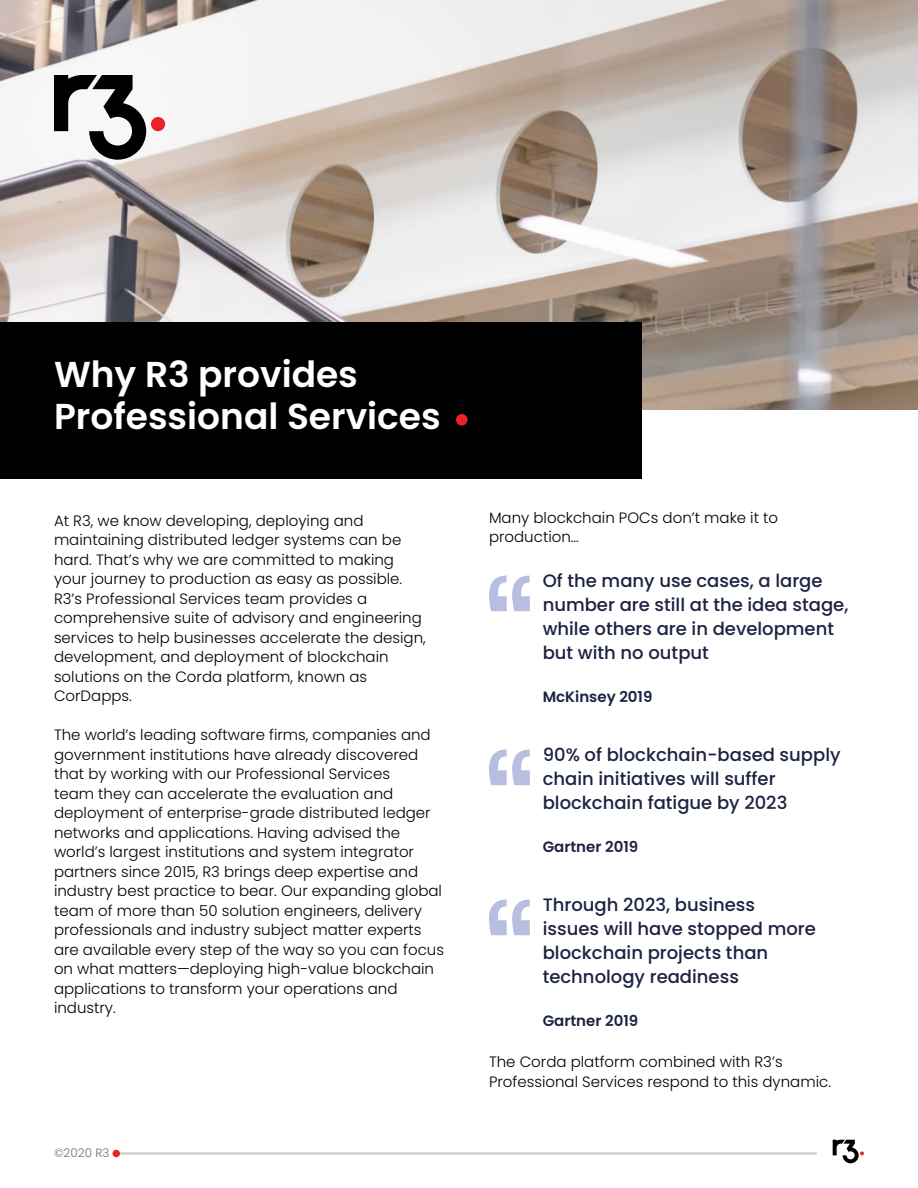
<style>
.page{position:relative;width:918px;height:1188px;background:#fff}
.page>*{position:absolute;margin:0;border:0;box-sizing:border-box;transform-origin:0 0}
.t1{font:600 36px/42px "Poppins";color:#fff}
.t2{font:500 18px/24px "Poppins";color:#1c2242}
.t3{font:300 15px/19.5px "Poppins";color:#000}
.t4{font:600 15px "Poppins";color:#1c2242}
.t5{font:300 12px "Poppins";color:#6d7077}
</style>
<div class="page">
<img style="left:0;top:0;width:918px;height:410px">
<svg style="left:489px;top:576px;width:41px;height:35px"></svg>
<svg style="left:489px;top:750px;width:41px;height:35px"></svg>
<svg style="left:489px;top:900px;width:41px;height:35px"></svg>
<div style="left:0;top:323px;width:642px;height:156px;background:#000"></div>
<div style="left:456px;top:414px;width:12px;height:12px;background:#eb2227;border-radius:50%"></div>
<div style="left:151px;top:117px;width:14px;height:14px;background:#eb2227;border-radius:50%"></div>
<svg style="left:54px;top:75px;width:92px;height:85px"></svg>
<hr style="left:116px;top:1152px;width:701px;height:3px;background:#ccccc9">
<svg style="left:833px;top:1140px;width:31px;height:23px"></svg>
<div style="left:113px;top:1150px;width:7px;height:7px;background:#eb2227;border-radius:50%"></div>
<h1 class="t1" style="left:54px;top:354px;width:388px">Why R3 provides<br>Professional Services</h1>
<p class="t3" style="left:54px;top:511px;width:373px">At R3, we know developing, deploying and maintaining distributed ledger systems can be hard. That’s why we are committed to making your journey to production as easy as possible.<br>R3’s Professional Services team provides a comprehensive suite of advisory and engineering services to help businesses accelerate the design, development, and deployment of blockchain solutions on the Corda platform, known as CorDapps.</p>
<p class="t3" style="left:54px;top:725px;width:392px">The world’s leading software firms, companies and government institutions have already discovered that by working with our Professional Services<br>team they can accelerate the evaluation and deployment of enterprise-grade distributed ledger networks and applications. Having advised the world’s largest institutions and system integrator partners since 2015, R3 brings deep expertise and industry best practice to bear. Our expanding global team of more than 50 solution engineers, delivery professionals and industry subject matter experts are available every step of the way so you can focus on what matters—deploying high-value blockchain applications to transform your operations and industry.</p>
<p class="t5" style="left:54px;top:1146px;width:57px">©2020 R3</p>
<p class="t3" style="left:489px;top:508px;width:291px">Many blockchain POCs don’t make it to production…</p>
<p class="t2" style="left:543px;top:569px;width:307px">Of the many use cases, a large number are still at the idea stage, while others are in development but with no output</p>
<p class="t4" style="left:543px;top:688px;width:111px">McKinsey 2019</p>
<p class="t2" style="left:543px;top:743px;width:299px">90% of blockchain-based supply chain initiatives will suffer blockchain fatigue by 2023</p>
<p class="t4" style="left:543px;top:838px;width:97px">Gartner 2019</p>
<p class="t2" style="left:543px;top:893px;width:275px">Through 2023, business issues will have stopped more blockchain projects than technology readiness</p>
<p class="t4" style="left:543px;top:1012px;width:97px">Gartner 2019</p>
<p class="t3" style="left:489px;top:1052px;width:344px">The Corda platform combined with R3’s<br>Professional Services respond to this dynamic.</p>
</div>
